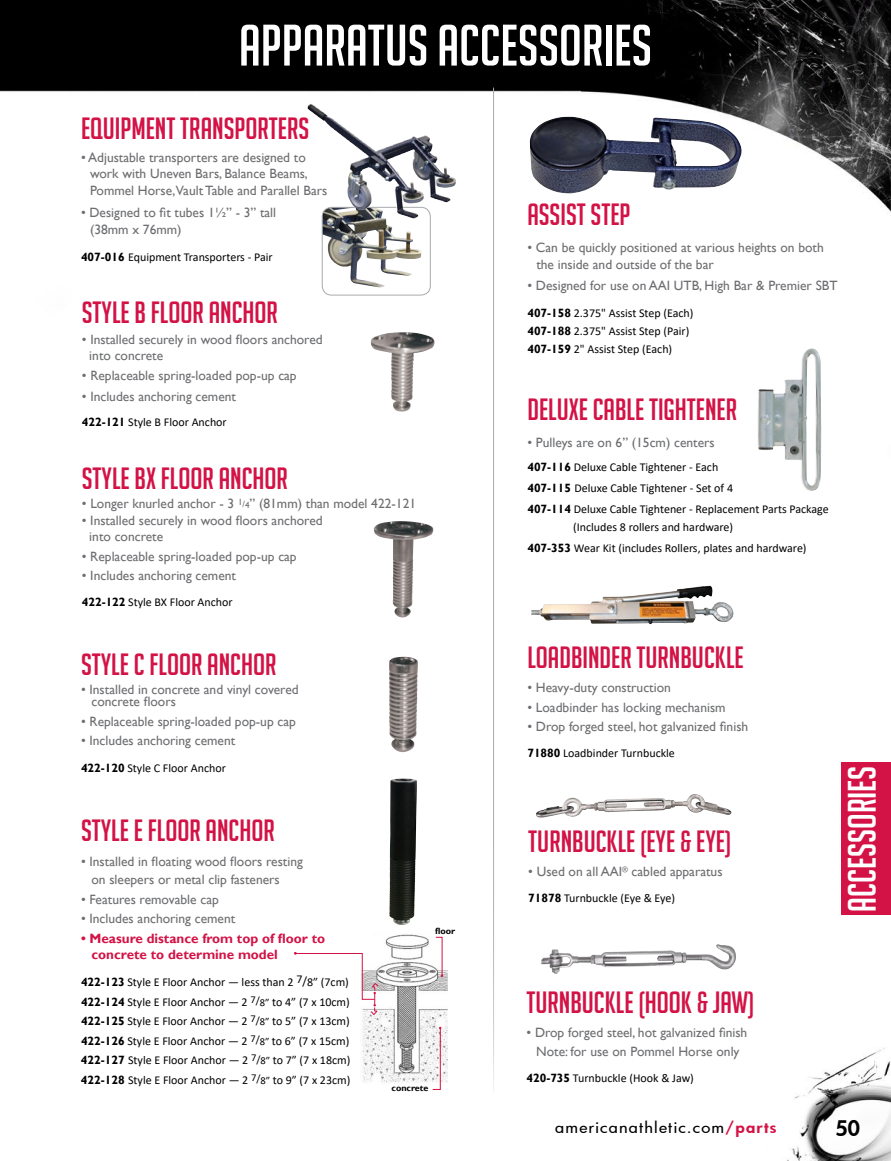
<style>
.page{position:relative;width:891px;height:1161px;background:#fff}
.page>*{position:absolute;margin:0;border:0;box-sizing:border-box;transform-origin:0 0}
.t1{font:57px "Big Noodle Titling";color:#fff}
.t2{font:38.7px "Big Noodle Titling";color:#fff}
.t3{font:30px "Big Noodle Titling";color:#d31245}
.t4{font:800 21px "Futura";color:#000}
.t5{font:500 15px "Futura";letter-spacing:.07em;color:#000;scale:1.1 1}
.t6{font:13.5px/16.5px "Gill Sans";color:#6d6e71}
.t7{font:700 13.5px/16.5px "Gill Sans";color:#d31245}
.t8{font:12px/19.5px "Calibri";color:#000}
.t9{font:700 9px "Gill Sans";color:#000}
.s1{font-family:"Gill Sans";font-weight:700}
.s2{font-size:9px}
.s3{font-size:10.5px}
.s4{font-weight:800;color:#d31245}
</style>
<div class="page">
<img style="left:0;top:0;width:891px;height:1161px">
<div style="left:842px;top:762px;width:49px;height:153px;background:#d31245"></div>
<img style="left:324px;top:219px;width:97px;height:68px">
<div style="left:322px;top:207px;width:109px;height:88px;border:1px solid #a7a9ac;border-radius:9px"></div>
<img style="left:307px;top:103px;width:149px;height:116px">
<img style="left:757px;top:348px;width:64px;height:143px">
<img style="left:531px;top:586px;width:173px;height:29px">
<img style="left:536px;top:794px;width:158px;height:24px">
<img style="left:370px;top:332px;width:65px;height:80px">
<img style="left:389px;top:657px;width:29px;height:95px">
<img style="left:389px;top:778px;width:26px;height:147px">
<img style="left:360px;top:933px;width:88px;height:152px">
<svg style="left:432px;top:1027px;width:9px;height:63px"></svg>
<svg style="left:436px;top:937px;width:7px;height:40px"></svg>
<svg style="left:294px;top:952px;width:84px;height:63px"></svg>
<img style="left:374px;top:521px;width:59px;height:97px">
<hr style="left:493px;top:88px;width:1px;height:1006px;background:#fff">
<img style="left:530px;top:118px;width:212px;height:76px">
<img style="left:541px;top:944px;width:196px;height:30px">
<h1 class="t1" style="left:239px;top:15px;width:415px">APPARATUS ACCESSORIES</h1>
<h3 class="t3" style="left:81px;top:113px;width:230px">EQUIPMENT TRANSPORTERS</h3>
<p class="t6" style="left:90px;top:149px;width:239px;text-indent:-9px">• Adjustable transporters are designed to work with Uneven Bars, Balance Beams,<br>Pommel Horse,Vault Table and Parallel Bars</p>
<p class="t6" style="left:90px;top:205px;width:188px;text-indent:-9px">• Designed to fit tubes 1½” - 3” tall (38mm x 76mm)</p>
<p class="t8" style="left:81px;top:247px;width:193px"><span class="s1">407-016</span> Equipment Transporters - Pair</p>
<h3 class="t3" style="left:82px;top:296px;width:198px">STYLE B FLOOR ANCHOR</h3>
<p class="t6" style="left:89px;top:331px;width:235px;text-indent:-8px">• Installed securely in wood floors anchored into concrete</p>
<p class="t6" style="left:82px;top:367px;width:216px">• Replaceable spring-loaded pop-up cap</p>
<p class="t6" style="left:82px;top:388px;width:156px">• Includes anchoring cement</p>
<p class="t8" style="left:82px;top:412px;width:147px"><span class="s1">422-121</span> Style B Floor Anchor</p>
<h3 class="t3" style="left:82px;top:462px;width:208px">STYLE BX FLOOR ANCHOR</h3>
<p class="t6" style="left:82px;top:496px;width:336px">• Longer knurled anchor - 3 <sup>1</sup><span class="s2">/4</span>” (81mm) than model 422-121</p>
<p class="t6" style="left:89px;top:512px;width:235px;text-indent:-8px">• Installed securely in wood floors anchored into concrete</p>
<p class="t6" style="left:82px;top:548px;width:216px">• Replaceable spring-loaded pop-up cap</p>
<p class="t6" style="left:82px;top:568px;width:156px">• Includes anchoring cement</p>
<p class="t8" style="left:82px;top:592px;width:152px"><span class="s1">422-122</span> Style BX Floor Anchor</p>
<h3 class="t3" style="left:81px;top:648px;width:197px">STYLE C FLOOR ANCHOR</h3>
<p class="t6" style="left:92px;top:684px;width:209px;line-height:12px;text-indent:-11px">• Installed in concrete and vinyl covered concrete floors</p>
<p class="t6" style="left:81px;top:713px;width:216px">• Replaceable spring-loaded pop-up cap</p>
<p class="t6" style="left:81px;top:733px;width:156px">• Includes anchoring cement</p>
<p class="t8" style="left:81px;top:758px;width:146px"><span class="s1">422-120</span> Style C Floor Anchor</p>
<h3 class="t3" style="left:81px;top:814px;width:195px">STYLE E FLOOR ANCHOR</h3>
<p class="t6" style="left:92px;top:853px;width:213px;line-height:18px;text-indent:-11px">• Installed in floating wood floors resting on sleepers or metal clip fasteners</p>
<p class="t6" style="left:81px;top:891px;width:139px">• Features removable cap</p>
<p class="t6" style="left:81px;top:910px;width:156px">• Includes anchoring cement</p>
<p class="t7" style="left:92px;top:930px;width:235px;text-indent:-11px">• Measure distance from top of floor to concrete to determine model</p>
<p class="t8" style="left:81px;top:972px;width:271px"><span class="s1">422-123</span> Style E Floor Anchor — less than 2 7/8” (7cm)<br><span class="s1">422-124</span> Style E Floor Anchor — 2 <sup>7</sup><span class="s3">/8”</span> to 4” (7 x 10cm)<br><span class="s1">422-125</span> Style E Floor Anchor — 2 <sup>7</sup><span class="s3">/8”</span> to 5” (7 x 13cm)<br><span class="s1">422-126</span> Style E Floor Anchor — 2 <sup>7</sup><span class="s3">/8”</span> to 6” (7 x 15cm)<br><span class="s1">422-127</span> Style E Floor Anchor — 2 <sup>7</sup><span class="s3">/8”</span> to 7” (7 x 18cm)<br><span class="s1">422-128</span> Style E Floor Anchor — 2 <sup>7</sup><span class="s3">/8”</span> to 9” (7 x 23cm)</p>
<p class="t9" style="left:435px;top:925px;width:22px">floor</p>
<p class="t9" style="left:392px;top:1082px;width:39px">concrete</p>
<h3 class="t3" style="left:527px;top:198px;width:105px">ASSIST STEP</h3>
<p class="t6" style="left:536px;top:240px;width:289px;text-indent:-9px">• Can be quickly positioned at various heights on both the inside and outside of the bar</p>
<p class="t6" style="left:527px;top:277px;width:312px">• Designed for use on AAI UTB, High Bar &amp; Premier SBT</p>
<p class="t8" style="left:527px;top:303px;width:168px;line-height:18px"><span class="s1">407-158</span> 2.375" Assist Step (Each)<br><span class="s1">407-188</span> 2.375" Assist Step (Pair)<br><span class="s1">407-159</span> 2" Assist Step (Each)</p>
<h3 class="t3" style="left:527px;top:393px;width:211px">DELUXE CABLE TIGHTENER</h3>
<p class="t6" style="left:527px;top:434px;width:189px">• Pulleys are on 6” (15cm) centers</p>
<p class="t8" style="left:527px;top:456px;width:303px;line-height:21px"><span class="s1">407-116</span> Deluxe Cable Tightener - Each<br><span class="s1">407-115</span> Deluxe Cable Tightener - Set of 4<br><span class="s1">407-114</span> Deluxe Cable Tightener - Replacement Parts Package</p>
<p class="t8" style="left:527px;top:516px;width:281px;line-height:21px;text-indent:46px">(Includes 8 rollers and hardware)<br><span class="s1">407-353</span> Wear Kit (includes Rollers, plates and hardware)</p>
<h3 class="t3" style="left:527px;top:641px;width:218px">LOADBINDER TURNBUCKLE</h3>
<p class="t6" style="left:527px;top:680px;width:145px">• Heavy-duty construction</p>
<p class="t6" style="left:527px;top:699px;width:200px">• Loadbinder has locking mechanism</p>
<p class="t6" style="left:527px;top:719px;width:222px">• Drop forged steel, hot galvanized finish</p>
<p class="t8" style="left:527px;top:743px;width:149px"><span class="s1">71880</span> Loadbinder Turnbuckle</p>
<h3 class="t3" style="left:528px;top:825px;width:204px">TURNBUCKLE (EYE &amp; EYE)</h3>
<p class="t6" style="left:528px;top:864px;width:196px">• Used on all AAI<sup>®</sup> cabled apparatus</p>
<p class="t8" style="left:528px;top:888px;width:148px"><span class="s1">71878</span> Turnbuckle (Eye &amp; Eye)</p>
<h3 class="t3" style="left:526px;top:986px;width:229px">TURNBUCKLE (HOOK &amp; JAW)</h3>
<p class="t6" style="left:526px;top:1023px;width:222px;line-height:19.5px;text-align:center">• Drop forged steel, hot galvanized finish<br>Note: for use on Pommel Horse only</p>
<p class="t8" style="left:526px;top:1068px;width:169px"><span class="s1">420-735</span> Turnbuckle (Hook &amp; Jaw)</p>
<p class="t5" style="left:555px;top:1117px;width:203px">americanathletic.com<span class="s4">/parts</span></p>
<h2 class="t2" style="left:841px;top:912px;width:147px;rotate:-90deg">ACCESSORIES</h2>
<h3 class="t4" style="left:836px;top:1115px;width:25px">50</h3>
</div>
